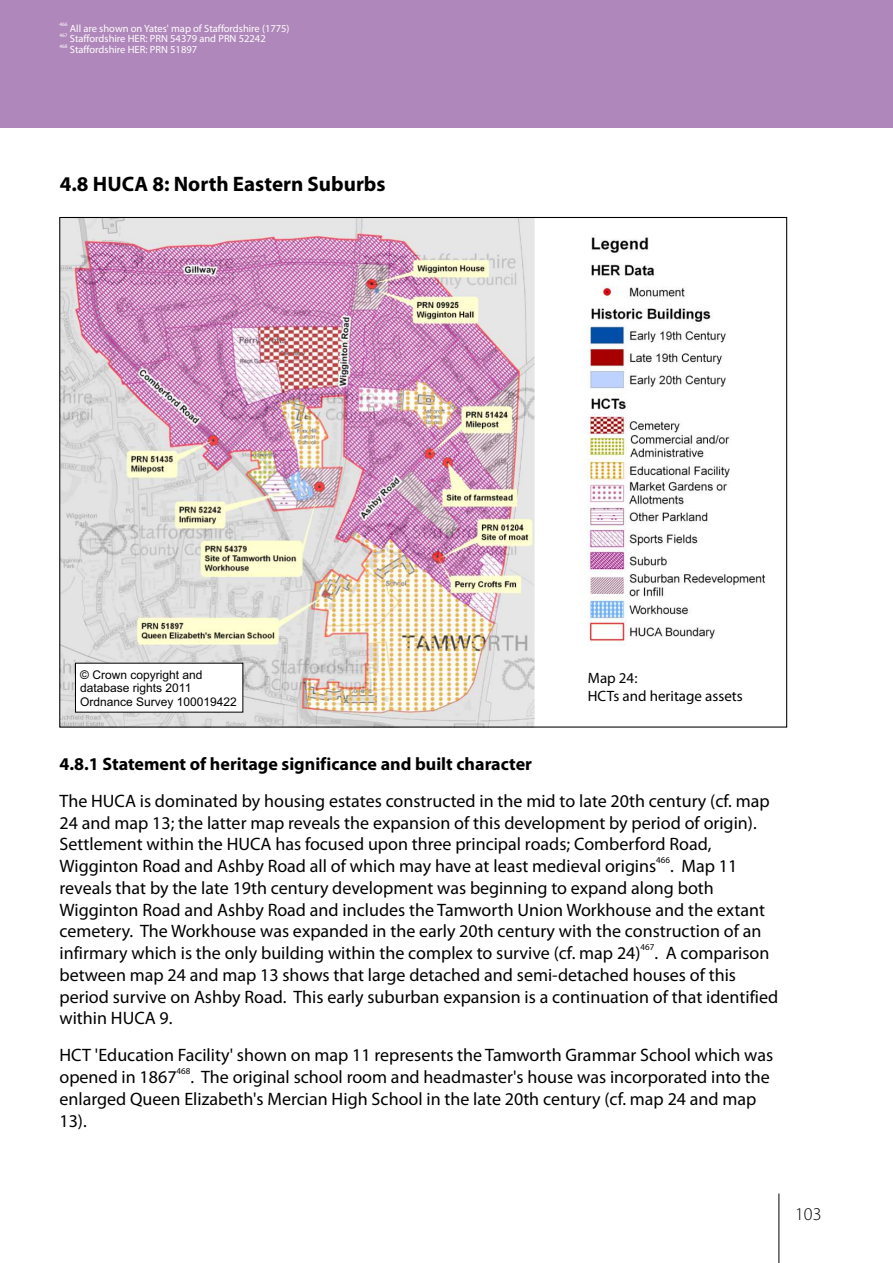
<style>
.page{position:relative;width:893px;height:1263px;background:#fff}
.page>*{position:absolute;margin:0;border:0;box-sizing:border-box;transform-origin:0 0}
.t1{font:700 21px "Myriad Pro";color:#000}
.t2{font:18px/21.6px "Myriad Pro";color:#000}
.t3{font:300 18px "Myriad Pro";color:#000}
.t4{font:15px/18px "Myriad Pro";color:#000}
.t5{font:12px/13.4px "Arial";color:#000}
.t6{font:10.5px "Myriad Pro";color:#fff}
.t7{font:9px "Myriad Pro";color:#000}
.t8{font:5.25px "Myriad Pro";color:#fff}
.s1{font-weight:700}
</style>
<div class="page">
<img style="left:61px;top:219px;width:473px;height:506px">
<div style="left:0;top:0;width:893px;height:128px;background:#b087ba"></div>
<hr style="left:778px;top:1193px;width:1px;height:70px;background:#000">
<svg style="left:75px;top:662px;width:169px;height:51px"></svg>
<img style="left:583px;top:235px;width:183px;height:410px">
<p class="t8" style="left:60px;top:22px;width:10px">466</p>
<p class="t6" style="left:70px;top:24px;width:221px">All are shown on Yates' map of Staffordshire (1775)</p>
<p class="t8" style="left:60px;top:33px;width:10px">467</p>
<p class="t6" style="left:70px;top:35px;width:197px">Staffordshire HER: PRN 54379 and PRN 52242</p>
<p class="t8" style="left:60px;top:44px;width:10px">468</p>
<p class="t6" style="left:70px;top:46px;width:129px">Staffordshire HER: PRN 51897</p>
<p class="t1" style="left:60px;top:175px;width:327px">4.8 HUCA 8: North Eastern Suburbs</p>
<p class="t5" style="left:80px;top:669px;width:158px">© Crown copyright and database rights 2011<br>Ordnance Survey 100019422</p>
<p class="t4" style="left:588px;top:670px;width:156px">Map 24:<br>HCTs and heritage assets</p>
<p class="t2" style="left:60px;top:747px;width:712px;line-height:36.8px"><span class="s1">4.8.1 Statement of heritage significance and built character<br></span>The HUCA is dominated by housing estates constructed in the mid to late 20th century (cf. map</p>
<p class="t2" style="left:60px;top:813px;width:699px">24 and map 13; the latter map reveals the expansion of this development by period of origin).<br>Settlement within the HUCA has focused upon three principal roads; Comberford Road,</p>
<p class="t7" style="left:656px;top:857px;width:15px">466</p>
<p class="t2" style="left:60px;top:857px;width:707px">Wigginton Road and Ashby Road all of which may have at least medieval origins . Map 11 reveals that by the late 19th century development was beginning to expand along both Wigginton Road and Ashby Road and includes the Tamworth Union Workhouse and the extant cemetery. The Workhouse was expanded in the early 20th century with the construction of an</p>
<p class="t7" style="left:641px;top:944px;width:15px">467</p>
<p class="t2" style="left:60px;top:944px;width:720px">infirmary which is the only building within the complex to survive (cf. map 24) . A comparison between map 24 and map 13 shows that large detached and semi-detached houses of this period survive on Ashby Road. This early suburban expansion is a continuation of that identified within HUCA 9.</p>
<p class="t2" style="left:60px;top:1046px;width:715px">HCT 'Education Facility' shown on map 11 represents the Tamworth Grammar School which was</p>
<p class="t7" style="left:177px;top:1067px;width:15px">468</p>
<p class="t2" style="left:60px;top:1068px;width:712px">opened in 1867 . The original school room and headmaster's house was incorporated into the enlarged Queen Elizabeth's Mercian High School in the late 20th century (cf. map 24 and map<br>13).</p>
<p class="t3" style="left:795px;top:1207px;width:28px">103</p>
</div>
